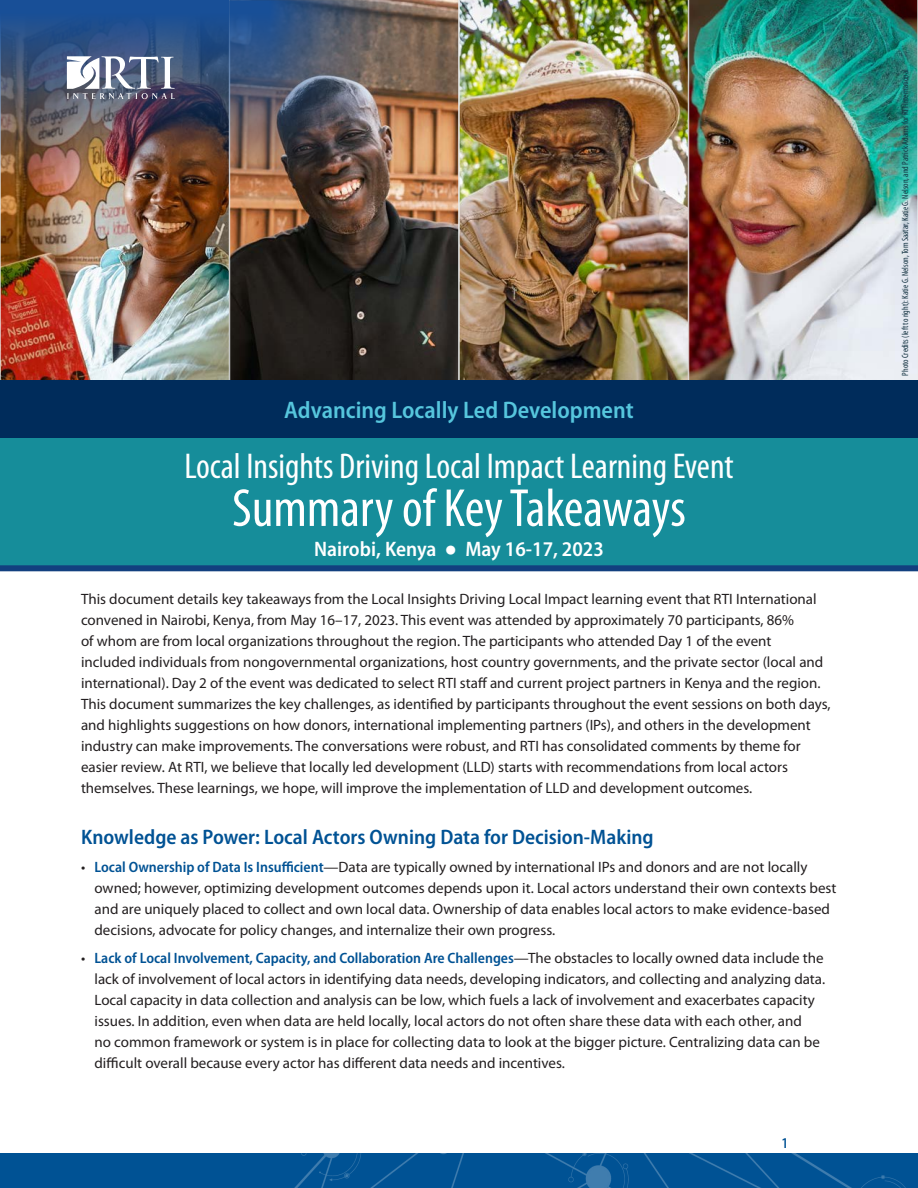
<style>
.page{position:relative;width:918px;height:1188px;background:#fff}
.page>*{position:absolute;margin:0;border:0;box-sizing:border-box;transform-origin:0 0}
.t1{font:condensed 54px "Myriad Pro";color:#fff}
.t2{font:condensed 36px "Myriad Pro";color:#fff}
.t3{font:600 semi-condensed 24px "Myriad Pro";color:#56c6dd}
.H1_14_16{font:600 semi-condensed 21px "Myriad Pro";color:#005294}
.t4{font:600 semi-condensed 21px "Myriad Pro";color:#fff}
.Text_Regular_10_12{font:15px/21px "Myriad Pro";color:#231f20}
.t5{font:600 condensed 15px "Myriad Pro";color:#005294}
.RTI_trade_name_7_9_White{font:condensed 9px "Myriad Pro";color:#143342}
.s1{font-family:"Arial";font-weight:400;font-stretch:normal}
.s2{font-weight:600;font-stretch:semi-condensed;color:#005294}
</style>
<div class="page">
<img style="left:0;top:0;width:230px;height:381px">
<svg style="left:230px;top:0;width:229px;height:381px"></svg>
<img style="left:459px;top:0;width:229px;height:381px">
<img style="left:688px;top:0;width:230px;height:381px">
<img style="left:0;top:1153px;width:918px;height:35px">
<div style="left:0;top:438px;width:918px;height:133px;background:#168d9a"></div>
<div style="left:0;top:381px;width:918px;height:57px;background:#002c5b"></div>
<img style="left:0;top:1px;width:229px;height:241px">
<img style="left:230px;top:1px;width:229px;height:241px">
<svg style="left:67px;top:56px;width:108px;height:43px"></svg>
<h3 class="t3" style="left:284px;top:397px;width:351px">Advancing Locally Led Development</h3>
<h2 class="t2" style="left:184px;top:447px;width:551px">Local Insights Driving Local Impact Learning Event</h2>
<h1 class="t1" style="left:232px;top:479px;width:455px">Summary of Key Takeaways</h1>
<h3 class="t4" style="left:314px;top:538px;width:291px">Nairobi, Kenya <span class="s1">●</span> May 16-17, 2023</h3>
<p class="Text_Regular_10_12" style="left:81px;top:589px;width:751px">This document details key takeaways from the Local Insights Driving Local Impact learning event that RTI International convened in Nairobi, Kenya, from May 16–17, 2023. This event was attended by approximately 70 participants, 86%<br>of whom are from local organizations throughout the region. The participants who attended Day 1 of the event<br>included individuals from nongovernmental organizations, host country governments, and the private sector (local and international). Day 2 of the event was dedicated to select RTI staff and current project partners in Kenya and the region.<br>This document summarizes the key challenges, as identified by participants throughout the event sessions on both days, and highlights suggestions on how donors, international implementing partners (IPs), and others in the development industry can make improvements. The conversations were robust, and RTI has consolidated comments by theme for easier review. At RTI, we believe that locally led development (LLD) starts with recommendations from local actors themselves. These learnings, we hope, will improve the implementation of LLD and development outcomes.</p>
<p class="H1_14_16" style="left:81px;top:826px;width:574px">Knowledge as Power: Local Actors Owning Data for Decision-Making</p>
<p class="Text_Regular_10_12" style="left:94px;top:857px;width:743px;text-indent:-14px">• <span class="s2">Local Ownership of Data Is Insufficient</span>—Data are typically owned by international IPs and donors and are not locally owned; however, optimizing development outcomes depends upon it. Local actors understand their own contexts best and are uniquely placed to collect and own local data. Ownership of data enables local actors to make evidence-based decisions, advocate for policy changes, and internalize their own progress.</p>
<p class="Text_Regular_10_12" style="left:94px;top:947px;width:732px;text-indent:-14px">• <span class="s2">Lack of Local Involvement, Capacity, and Collaboration Are Challenges</span>—The obstacles to locally owned data include the lack of involvement of local actors in identifying data needs, developing indicators, and collecting and analyzing data.<br>Local capacity in data collection and analysis can be low, which fuels a lack of involvement and exacerbates capacity issues. In addition, even when data are held locally, local actors do not often share these data with each other, and<br>no common framework or system is in place for collecting data to look at the bigger picture. Centralizing data can be difficult overall because every actor has different data needs and incentives.</p>
<p class="t5" style="left:782px;top:1135px;width:8px">1</p>
<p class="RTI_trade_name_7_9_White" style="left:900px;top:376px;width:308px;rotate:-90deg">Photo Credits (left to right): Katie G. Nelson, Tom Saatar, Katie G. Nelson, and Patrick Adams for RTI International</p>
</div>
